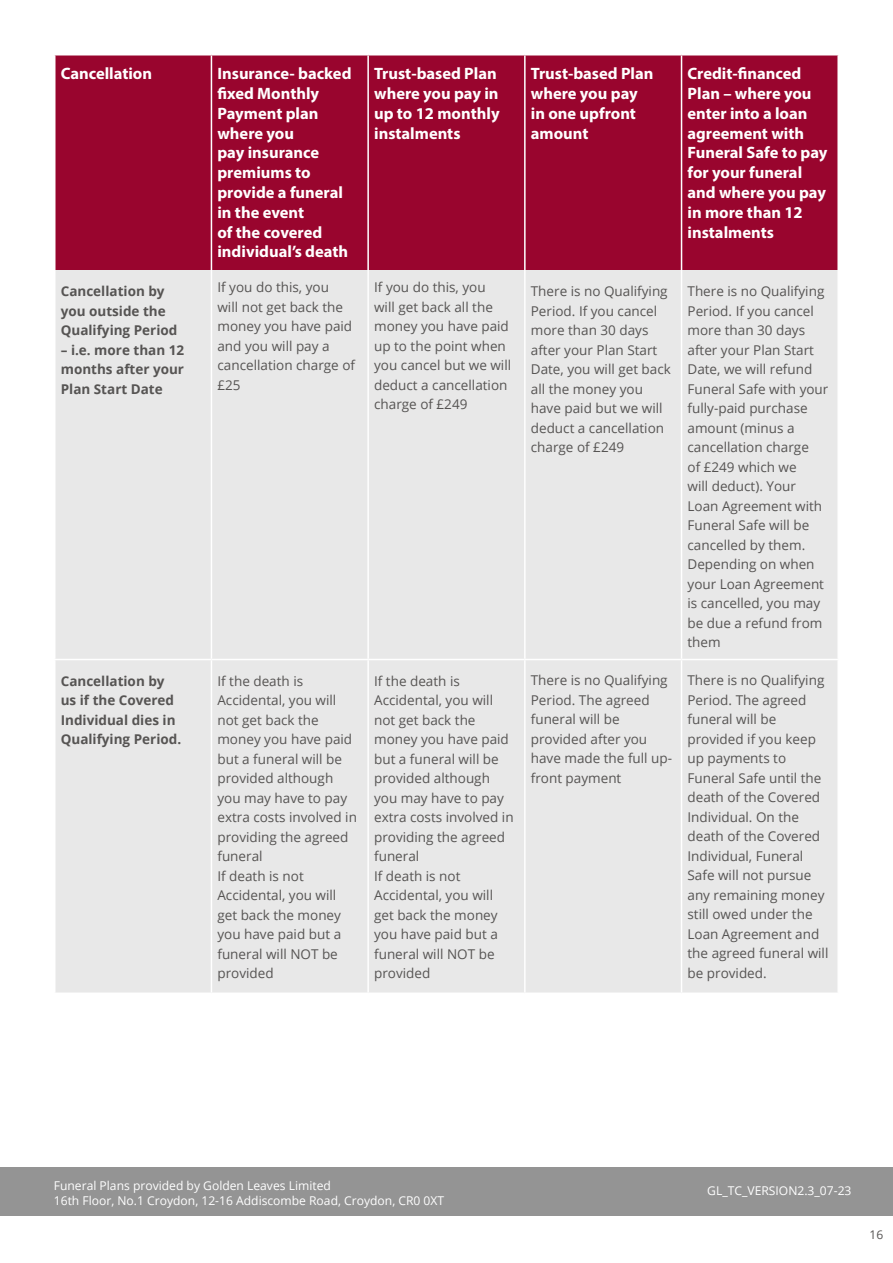
<style>
.page{position:relative;width:893px;height:1263px;background:#fff}
.page>*{position:absolute;margin:0;border:0;box-sizing:border-box;transform-origin:0 0}
.t1{font:700 16.5px/19.8px "Myriad Pro";color:#fff}
.t2{font:13.5px/19.5px "Open Sans";color:#565453}
.t3{font:700 13.5px/19.5px "Open Sans";color:#565453}
.t4{font:12.15px/15.1px "Open Sans";color:#fff}
.t5{font:12px "Open Sans";color:#565453}
</style>
<div class="page">
<div style="left:0;top:1167px;width:893px;height:48px;background:#949494"></div>
<div style="left:56px;top:56px;width:781px;height:214px;background:#99052e"></div>
<div style="left:56px;top:270px;width:781px;height:722px;background:#e8e8e8"></div>
<hr style="left:211px;top:56px;width:1px;height:214px;background:#fff">
<hr style="left:211px;top:270px;width:1px;height:389px;background:#fff">
<hr style="left:211px;top:660px;width:1px;height:332px;background:#fff">
<hr style="left:367px;top:56px;width:2px;height:214px;background:#fff">
<hr style="left:367px;top:270px;width:2px;height:389px;background:#fff">
<hr style="left:367px;top:660px;width:2px;height:332px;background:#fff">
<hr style="left:524px;top:56px;width:2px;height:214px;background:#fff">
<hr style="left:681px;top:56px;width:1px;height:214px;background:#fff">
<hr style="left:524px;top:270px;width:2px;height:389px;background:#fff">
<hr style="left:681px;top:270px;width:1px;height:389px;background:#fff">
<hr style="left:524px;top:660px;width:2px;height:332px;background:#fff">
<hr style="left:681px;top:660px;width:1px;height:332px;background:#fff">
<hr style="left:54px;top:659px;width:157px;height:1px;background:#fff">
<hr style="left:211px;top:659px;width:157px;height:1px;background:#fff">
<hr style="left:368px;top:659px;width:157px;height:1px;background:#fff">
<hr style="left:525px;top:659px;width:156px;height:1px;background:#fff">
<hr style="left:681px;top:659px;width:158px;height:1px;background:#fff">
<p class="t1" style="left:61px;top:63px;width:93px">Cancellation</p>
<p class="t1" style="left:217px;top:63px;width:136px">Insurance- backed fixed Monthly<br>Payment plan where you<br>pay insurance premiums to provide a funeral in the event<br>of the covered individual’s death</p>
<p class="t1" style="left:374px;top:63px;width:127px">Trust-based Plan where you pay in up to 12 monthly instalments</p>
<p class="t1" style="left:531px;top:63px;width:124px">Trust-based Plan where you pay in one upfront amount</p>
<p class="t1" style="left:687px;top:63px;width:142px">Credit-financed<br>Plan – where you enter into a loan agreement with<br>Funeral Safe to pay for your funeral and where you pay in more than 12 instalments</p>
<p class="t3" style="left:61px;top:281px;width:118px">Cancellation by you outside the<br>Qualifying Period</p>
<p class="t3" style="left:61px;top:340px;width:125px;text-align:justify">– i.e. more than 12 months after your Plan Start Date</p>
<p class="t2" style="left:217px;top:277px;width:139px">If you do this, you<br>will not get back the money you have paid and you will pay a cancellation charge of £25</p>
<p class="t2" style="left:374px;top:277px;width:139px">If you do this, you<br>will get back all the money you have paid up to the point when you cancel but we will deduct a cancellation charge of £249</p>
<p class="t2" style="left:531px;top:281px;width:142px">There is no Qualifying<br>Period. If you cancel more than 30 days after your Plan Start<br>Date, you will get back all the money you have paid but we will deduct a cancellation charge of £249</p>
<p class="t2" style="left:687px;top:281px;width:142px">There is no Qualifying<br>Period. If you cancel more than 30 days after your Plan Start<br>Date, we will refund<br>Funeral Safe with your fully-paid purchase amount (minus a cancellation charge<br>of £249 which we<br>will deduct). Your<br>Loan Agreement with<br>Funeral Safe will be cancelled by them.<br>Depending on when your Loan Agreement is cancelled, you may be due a refund from them</p>
<p class="t3" style="left:61px;top:671px;width:122px">Cancellation by us if the Covered<br>Individual dies in<br>Qualifying Period.</p>
<p class="t2" style="left:217px;top:671px;width:141px">If the death is<br>Accidental, you will not get back the money you have paid but a funeral will be provided although you may have to pay extra costs involved in providing the agreed funeral<br>If death is not<br>Accidental, you will get back the money you have paid but a funeral will NOT be provided</p>
<p class="t2" style="left:374px;top:671px;width:141px">If the death is<br>Accidental, you will not get back the money you have paid but a funeral will be provided although you may have to pay extra costs involved in providing the agreed funeral<br>If death is not<br>Accidental, you will get back the money you have paid but a funeral will NOT be provided</p>
<p class="t2" style="left:531px;top:670px;width:143px">There is no Qualifying<br>Period. The agreed funeral will be provided after you have made the full up&shy;front payment</p>
<p class="t2" style="left:687px;top:670px;width:142px">There is no Qualifying<br>Period. The agreed funeral will be provided if you keep up payments to<br>Funeral Safe until the death of the Covered<br>Individual. On the death of the Covered<br>Individual, Funeral<br>Safe will not pursue any remaining money still owed under the<br>Loan Agreement and the agreed funeral will be provided.</p>
<p class="t4" style="left:54px;top:1178px;width:392px">Funeral Plans provided by Golden Leaves Limited<br>16th Floor, No.1 Croydon, 12-16 Addiscombe Road, Croydon, CR0 0XT</p>
<p class="t4" style="left:707px;top:1182px;width:146px">GL_TC_VERSION2.3_07-23</p>
<p class="t5" style="left:869px;top:1226px;width:15px">16</p>
</div>
